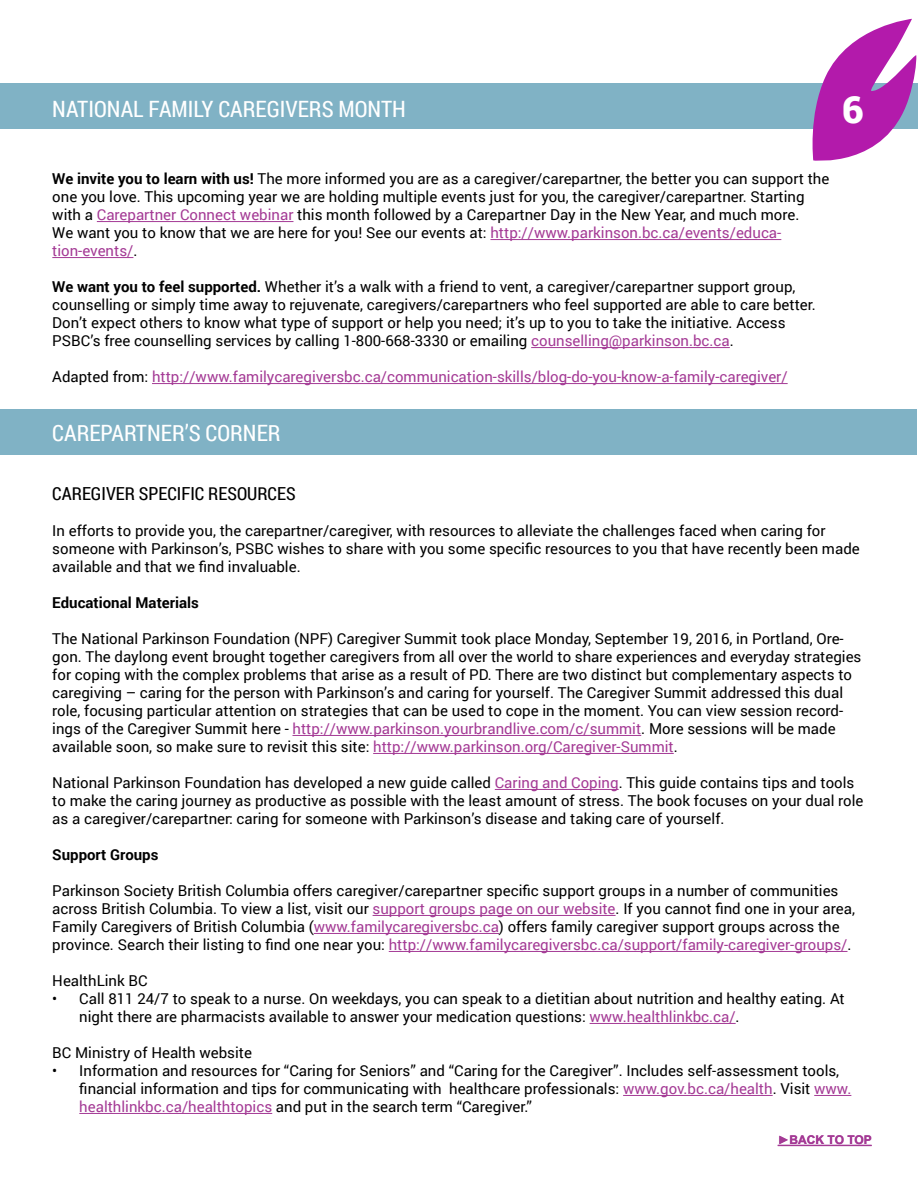
<style>
.page{position:relative;width:918px;height:1188px;background:#fff}
.page>*{position:absolute;margin:0;border:0;box-sizing:border-box;transform-origin:0 0}
.t1{font:900 37.5px "Roboto";color:#fff}
.t2{font:22.5px "Roboto Condensed";color:#fff}
.t3{font:18px "Roboto Condensed";color:#000}
.t4{font:15px/18px "Roboto";color:#000}
.t5{font:15px "Roboto";color:#a43a95}
.t6{font:700 15px "Roboto";color:#000}
.t7{font:700 12px "Arial";color:#a43a95}
.s1{font-weight:700}
.s2{color:#a43a95}
.s3{color:#000}
</style>
<div class="page">
<div style="left:0;top:84px;width:918px;height:45px;background:#80b2c5"></div>
<svg style="left:808px;top:19px;width:108px;height:142px"></svg>
<hr style="left:778px;top:1145px;width:94px;height:1px;background:#a43a95">
<hr style="left:97px;top:221px;width:196px;height:1px;background:#a43a95">
<hr style="left:490px;top:239px;width:291px;height:1px;background:#a43a95">
<hr style="left:52px;top:257px;width:81px;height:1px;background:#a43a95">
<hr style="left:531px;top:347px;width:199px;height:1px;background:#a43a95">
<hr style="left:152px;top:383px;width:636px;height:1px;background:#a43a95">
<div style="left:0;top:410px;width:916px;height:45px;background:#80b2c5"></div>
<hr style="left:293px;top:735px;width:348px;height:1px;background:#a43a95">
<hr style="left:373px;top:753px;width:301px;height:1px;background:#a43a95">
<hr style="left:495px;top:789px;width:124px;height:1px;background:#a43a95">
<hr style="left:373px;top:915px;width:243px;height:1px;background:#a43a95">
<hr style="left:314px;top:933px;width:185px;height:1px;background:#a43a95">
<hr style="left:389px;top:951px;width:459px;height:1px;background:#a43a95">
<hr style="left:590px;top:1023px;width:146px;height:1px;background:#a43a95">
<hr style="left:623px;top:1095px;width:150px;height:1px;background:#a43a95">
<hr style="left:814px;top:1095px;width:37px;height:1px;background:#a43a95">
<hr style="left:79px;top:1113px;width:193px;height:1px;background:#a43a95">
<h2 class="t2" style="left:52px;top:94px;width:355px">NATIONAL FAMILY CAREGIVERS MONTH</h2>
<h1 class="t1" style="left:842px;top:83px;width:23px">6</h1>
<p class="t4" style="left:52px;top:170px;width:779px"><span class="s1">We invite you to learn with us!</span> The more informed you are as a caregiver/carepartner, the better you can support the one you love. This upcoming year we are holding multiple events just for you, the caregiver/carepartner. Starting with a <span class="s2">Carepartner Connect webinar</span> this month followed by a Carepartner Day in the New Year, and much more.<br>We want you to know that we are here for you! See our events at: <span class="s2">http://www.parkinson.bc.ca/events/educa&shy;tion-events/</span>.</p>
<p class="t4" style="left:52px;top:278px;width:765px"><span class="s1">We want you to feel supported.</span> Whether it’s a walk with a friend to vent, a caregiver/carepartner support group, counselling or simply time away to rejuvenate, caregivers/carepartners who feel supported are able to care better.<br>Don’t expect others to know what type of support or help you need; it’s up to you to take the initiative. Access PSBC’s free counselling services by calling 1-800-668-3330 or emailing <span class="s2">counselling@parkinson.bc.ca</span>.</p>
<p class="t5" style="left:52px;top:367px;width:737px"><span class="s3">Adapted from:</span> http://www.familycaregiversbc.ca/communication-skills/blog-do-you-know-a-family-caregiver/</p>
<h2 class="t2" style="left:52px;top:417px;width:230px">CAREPARTNER’S CORNER</h2>
<p class="t3" style="left:52px;top:481px;width:245px">CAREGIVER SPECIFIC RESOURCES</p>
<p class="t4" style="left:52px;top:521px;width:809px">In efforts to provide you, the carepartner/caregiver, with resources to alleviate the challenges faced when caring for someone with Parkinson’s, PSBC wishes to share with you some specific resources to you that have recently been made available and that we find invaluable.</p>
<p class="t6" style="left:52px;top:592px;width:148px">Educational Materials</p>
<p class="t4" style="left:52px;top:629px;width:811px">The National Parkinson Foundation (NPF) Caregiver Summit took place Monday, September 19, 2016, in Portland, Ore&shy;gon. The daylong event brought together caregivers from all over the world to share experiences and everyday strategies for coping with the complex problems that arise as a result of PD. There are two distinct but complementary aspects to caregiving – caring for the person with Parkinson’s and caring for yourself. The Caregiver Summit addressed this dual role, focusing particular attention on strategies that can be used to cope in the moment. You can view session record&shy;ings of the Caregiver Summit here - <span class="s2">http://www.parkinson.yourbrandlive.com/c/summit</span>. More sessions will be made available soon, so make sure to revisit this site: <span class="s2">http://www.parkinson.org/Caregiver-Summit</span>.</p>
<p class="t4" style="left:52px;top:773px;width:813px">National Parkinson Foundation has developed a new guide called <span class="s2">Caring and Coping</span>. This guide contains tips and tools to make the caring journey as productive as possible with the least amount of stress. The book focuses on your dual role as a caregiver/carepartner: caring for someone with Parkinson’s disease and taking care of yourself.</p>
<p class="t6" style="left:52px;top:844px;width:108px">Support Groups</p>
<p class="t4" style="left:52px;top:881px;width:804px">Parkinson Society British Columbia offers caregiver/carepartner specific support groups in a number of communities across British Columbia. To view a list, visit our <span class="s2">support groups page on our website</span>. If you cannot find one in your area, Family Caregivers of British Columbia (<span class="s2">www.familycaregiversbc.ca</span>) offers family caregiver support groups across the province. Search their listing to find one near you: <span class="s2">http://www.familycaregiversbc.ca/support/family-caregiver-groups/</span>.</p>
<p class="t4" style="left:52px;top:971px;width:97px">HealthLink BC</p>
<p class="t4" style="left:79px;top:989px;width:767px;text-indent:-27px">• Call 811 24/7 to speak to a nurse. On weekdays, you can speak to a dietitian about nutrition and healthy eating. At night there are pharmacists available to answer your medication questions: <span class="s2">www.healthlinkbc.ca/</span>.</p>
<p class="t4" style="left:52px;top:1043px;width:201px">BC Ministry of Health website</p>
<p class="t4" style="left:79px;top:1061px;width:774px;text-indent:-27px">• Information and resources for “Caring for Seniors” and “Caring for the Caregiver”. Includes self-assessment tools, financial information and tips for communicating with healthcare professionals: <span class="s2">www.gov.bc.ca/health</span>. Visit <span class="s2">www. healthlinkbc.ca/healthtopics</span> and put in the search term “Caregiver.”</p>
<p class="t7" style="left:778px;top:1132px;width:96px">►BACK TO TOP</p>
</div>
